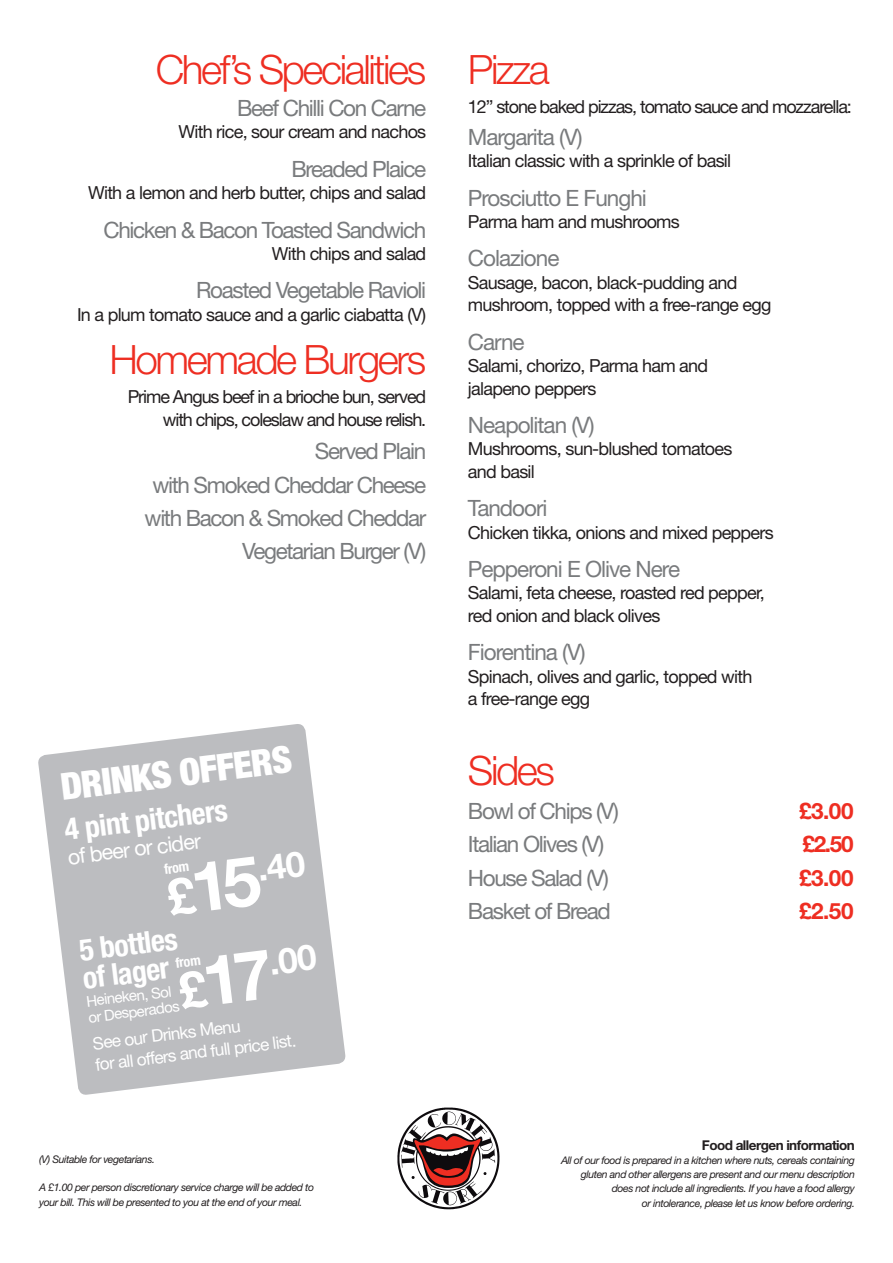
<style>
.page{position:relative;width:893px;height:1263px;background:#fff}
.page>*{position:absolute;margin:0;border:0;box-sizing:border-box;transform-origin:0 0}
.t1{font:300 40.5px "Helvetica Neue";letter-spacing:-.06em;color:#ee2e22}
.t2{font:900 condensed 37.2px "Helvetica Neue";color:#fff}
.t3{font:700 condensed 30.15px/28px "Helvetica Neue";color:#fff}
.t4{font:22.5px "Helvetica Neue";letter-spacing:-.06em;color:#797b7d}
.t5{font:700 22.5px "Helvetica Neue";letter-spacing:-.02em;color:#ee2e22}
.t6{font:21.45px "Helvetica Neue";color:#fff}
.t7{font:18px/22.5px "Helvetica Neue";letter-spacing:-.04em;color:#231f20}
.t8{font:18px/22.5px "Helvetica Neue";letter-spacing:-.06em;color:#231f20;text-align:right}
.t9{font:17.25px/21.5px "Helvetica Neue";color:#fff}
.t10{font:15px/16px "Helvetica Neue";color:#fff}
.t11{font:700 condensed 13.95px "Helvetica Neue";color:#fff}
.t12{font:700 13.5px "Helvetica Neue";letter-spacing:-.04em;color:#231f20}
.t13{font:italic 10.5px/14.2px "Helvetica Neue";letter-spacing:-.04em;color:#231f20;text-align:right}
</style>
<div class="page">
<svg style="left:397px;top:1107px;width:103px;height:102px"></svg>
<svg style="left:38px;top:724px;width:308px;height:371px;fill:#bcbdc0"></svg>
<div style="left:166px;top:850px;width:140px;height:66px;background:#bcbdc0"></div>
<div style="left:178px;top:944px;width:139px;height:66px;background:#bcbdc0"></div>
<p class="t1" style="left:156px;top:45px;width:272px">Chef’s Specialities</p>
<p class="t4" style="left:237px;top:95px;width:191px">Beef Chilli Con Carne</p>
<p class="t7" style="left:179px;top:121px;width:249px">With rice, sour cream and nachos</p>
<p class="t4" style="left:291px;top:155px;width:136px">Breaded Plaice</p>
<p class="t7" style="left:88px;top:181px;width:340px">With a lemon and herb butter, chips and salad</p>
<p class="t4" style="left:103px;top:216px;width:324px">Chicken &amp; Bacon Toasted Sandwich</p>
<p class="t7" style="left:272px;top:242px;width:156px">With chips and salad</p>
<p class="t4" style="left:196px;top:277px;width:232px">Roasted Vegetable Ravioli</p>
<p class="t7" style="left:77px;top:303px;width:351px">In a plum tomato sauce and a garlic ciabatta (V)</p>
<p class="t1" style="left:109px;top:335px;width:318px">Homemade Burgers</p>
<p class="t8" style="left:128px;top:385px;width:300px">Prime Angus beef in a brioche bun, served with chips, coleslaw and house relish.</p>
<p class="t4" style="left:315px;top:438px;width:113px">Served Plain</p>
<p class="t4" style="left:152px;top:471px;width:275px">with Smoked Cheddar Cheese</p>
<p class="t4" style="left:145px;top:504px;width:283px">with Bacon &amp; Smoked Cheddar</p>
<p class="t4" style="left:242px;top:538px;width:186px">Vegetarian Burger (V)</p>
<p class="t2" style="left:58px;top:764px;width:234px;rotate:-7deg">DRINKS OFFERS</p>
<p class="t3" style="left:63px;top:815px;width:166px;rotate:-7deg">4 pint pitchers</p>
<p class="t6" style="left:66px;top:844px;width:135px;rotate:-7deg">of beer or cider</p>
<p class="t11" style="left:163px;top:861px;width:27px;rotate:-7deg">from</p>
<p class="t3" style="left:78px;top:936px;width:100px;rotate:-7deg">5 bottles of lager</p>
<p class="t11" style="left:175px;top:954px;width:27px;rotate:-7deg">from</p>
<p class="t10" style="left:85px;top:993px;width:93px;rotate:-7deg">Heineken, Sol or Desperados</p>
<p class="t9" style="left:92px;top:1032px;width:203px;rotate:-7deg">See our Drinks Menu<br>for all offers and full price list.</p>
<p class="t13" style="left:39px;top:1152px;width:117px">(V) Suitable for vegetarians.</p>
<p class="t13" style="left:39px;top:1180px;width:276px;text-align:left">A £1.00 per person discretionary service charge will be added to your bill. This will be presented to you at the end of your meal.</p>
<p class="t1" style="left:468px;top:45px;width:83px">Pizza</p>
<p class="t8" style="left:468px;top:95px;width:385px">12” stone baked pizzas, tomato sauce and mozzarella:</p>
<p class="t4" style="left:468px;top:123px;width:116px">Margarita (V)</p>
<p class="t7" style="left:468px;top:149px;width:265px">Italian classic with a sprinkle of basil</p>
<p class="t4" style="left:468px;top:184px;width:180px">Prosciutto E Funghi</p>
<p class="t7" style="left:468px;top:210px;width:213px">Parma ham and mushrooms</p>
<p class="t4" style="left:468px;top:245px;width:93px">Colazione</p>
<p class="t7" style="left:468px;top:271px;width:305px">Sausage, bacon, black-pudding and mushroom, topped with a free-range egg</p>
<p class="t4" style="left:468px;top:328px;width:58px">Carne</p>
<p class="t7" style="left:468px;top:354px;width:242px">Salami, chorizo, Parma ham and jalapeno peppers</p>
<p class="t4" style="left:468px;top:411px;width:128px">Neapolitan (V)</p>
<p class="t7" style="left:468px;top:437px;width:266px">Mushrooms, sun-blushed tomatoes and basil</p>
<p class="t4" style="left:468px;top:495px;width:81px">Tandoori</p>
<p class="t7" style="left:468px;top:521px;width:307px">Chicken tikka, onions and mixed peppers</p>
<p class="t4" style="left:468px;top:555px;width:214px">Pepperoni E Olive Nere</p>
<p class="t7" style="left:468px;top:581px;width:298px">Salami, feta cheese, roasted red pepper, red onion and black olives</p>
<p class="t4" style="left:468px;top:639px;width:119px">Fiorentina (V)</p>
<p class="t7" style="left:468px;top:665px;width:286px">Spinach, olives and garlic, topped with a free-range egg</p>
<p class="t1" style="left:468px;top:746px;width:89px">Sides</p>
<p class="t4" style="left:468px;top:797px;width:152px">Bowl of Chips (V)</p>
<p class="t5" style="left:799px;top:797px;width:56px">£3.00</p>
<p class="t4" style="left:468px;top:831px;width:138px">Italian Olives (V)</p>
<p class="t5" style="left:803px;top:830px;width:52px">£2.50</p>
<p class="t4" style="left:468px;top:864px;width:143px">House Salad (V)</p>
<p class="t5" style="left:799px;top:864px;width:56px">£3.00</p>
<p class="t4" style="left:468px;top:897px;width:144px">Basket of Bread</p>
<p class="t5" style="left:799px;top:897px;width:56px">£2.50</p>
<p class="t12" style="left:702px;top:1136px;width:154px">Food allergen information</p>
<p class="t13" style="left:561px;top:1153px;width:295px">All of our food is prepared in a kitchen where nuts, cereals containing</p>
<p class="t13" style="left:581px;top:1167px;width:275px">gluten and other allergens are present and our menu description does not include all ingredients. If you have a food allergy<br>or intolerance, please let us know before ordering.</p>
</div>
